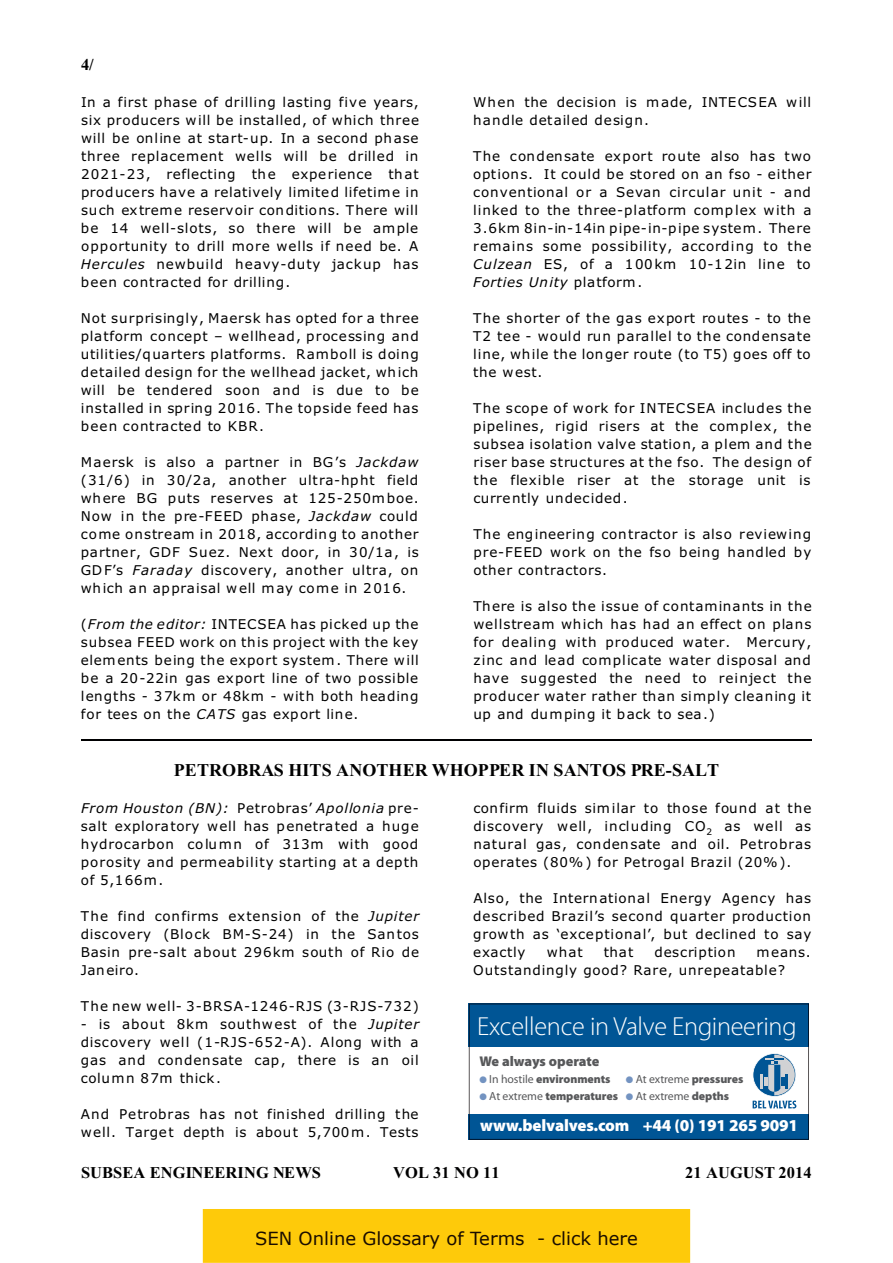
<style>
.page{position:relative;width:893px;height:1263px;background:#fff}
.page>*{position:absolute;margin:0;border:0;box-sizing:border-box;transform-origin:0 0}
.t1{font:300 26.25px "Myriad Pro";letter-spacing:-.01em;color:#fff}
.t2{font:700 18px "Times New Roman";letter-spacing:.005em;color:#000001}
.t3{font:18px "Verdana";color:#1a0d00}
.t4{font:900 16.65px "Myriad Pro";letter-spacing:-.01em;color:#fff}
.t5{font:700 16.5px "Times New Roman";letter-spacing:.005em;color:#000001}
.t6{font:900 14.1px "Myriad Pro";letter-spacing:-.005em;color:#57585a}
.t7{font:13.5px/18px "Verdana";letter-spacing:.06em;color:#000001;text-align:justify}
.t8{font:900 11.85px "Myriad Pro";letter-spacing:-.005em;color:#57585a}
.t9{font:11.85px "Myriad Pro";letter-spacing:-.005em;color:#57585a}
.s1{font-style:italic}
.s2{color:#7393c1}
.s3{font-weight:400}
.s4{font-weight:900}
</style>
<div class="page">
<div style="left:203px;top:1209px;width:487px;height:54px;background:#feca0a"></div>
<hr style="left:81px;top:739px;width:731px;height:2px;background:#000001">
<div style="left:469px;top:1003px;width:340px;height:44px;background:#005595"></div>
<svg style="left:469px;top:1114px;width:340px;height:26px;background:#005290"></svg>
<svg style="left:752px;top:1053px;width:44px;height:55px"></svg>
<p class="t5" style="left:81px;top:54px;width:14px">4/</p>
<p class="t7" style="left:81px;top:94px;width:340px">In a first phase of drilling lasting five years, six producers will be installed, of which three will be online at start-up. In a second phase three replacement wells will be drilled in 2021-23, reflecting the experience that producers have a relatively limited lifetime in such extreme reservoir conditions. There will be 14 well-slots, so there will be ample opportunity to drill more wells if need be. A <span class="s1">Hercules</span> newbuild heavy-duty jackup has been contracted for drilling.</p>
<p class="t7" style="left:81px;top:310px;width:340px">Not surprisingly, Maersk has opted for a three platform concept – wellhead, processing and utilities/quarters platforms. Ramboll is doing detailed design for the wellhead jacket, which will be tendered soon and is due to be installed in spring 2016. The topside feed has been contracted to KBR.</p>
<p class="t7" style="left:81px;top:454px;width:339px">Maersk is also a partner in BG’s <span class="s1">Jackdaw </span>(31/6) in 30/2a, another ultra-hpht field where BG puts reserves at 125-250mboe.<br>Now in the pre-FEED phase, <span class="s1">Jackdaw</span> could come onstream in 2018, according to another partner, GDF Suez. Next door, in 30/1a, is GDF’s <span class="s1">Faraday</span> discovery, another ultra, on which an appraisal well may come in 2016.</p>
<p class="t7" style="left:81px;top:616px;width:339px">(<span class="s1">From the editor:</span> INTECSEA has picked up the subsea FEED work on this project with the key elements being the export system. There will be a 20-22in gas export line of two possible lengths - 37km or 48km - with both heading for tees on the <span class="s1">CATS</span> gas export line.</p>
<p class="t7" style="left:473px;top:94px;width:339px">When the decision is made, INTECSEA will handle detailed design.</p>
<p class="t7" style="left:473px;top:148px;width:340px">The condensate export route also has two options. It could be stored on an fso - either conventional or a Sevan circular unit - and linked to the three-platform complex with a 3.6km 8in-in-14in pipe-in-pipe system. There remains some possibility, according to the <span class="s1">Culzean</span> ES, of a 100km 10-12in line to <span class="s1">Forties Unity</span> platform.</p>
<p class="t7" style="left:473px;top:310px;width:339px">The shorter of the gas export routes - to the T2 tee - would run parallel to the condensate line, while the longer route (to T5) goes off to the west.</p>
<p class="t7" style="left:473px;top:400px;width:340px">The scope of work for INTECSEA includes the pipelines, rigid risers at the complex, the subsea isolation valve station, a plem and the riser base structures at the fso. The design of the flexible riser at the storage unit is currently undecided.</p>
<p class="t7" style="left:473px;top:526px;width:339px">The engineering contractor is also reviewing pre-FEED work on the fso being handled by other contractors.</p>
<p class="t7" style="left:473px;top:598px;width:340px">There is also the issue of contaminants in the wellstream which has had an effect on plans for dealing with produced water. Mercury, zinc and lead complicate water disposal and have suggested the need to reinject the producer water rather than simply cleaning it up and dumping it back to sea.)</p>
<h2 class="t2" style="left:174px;top:758px;width:547px">PETROBRAS HITS ANOTHER WHOPPER IN SANTOS PRE-SALT</h2>
<p class="t7" style="left:81px;top:801px;width:339px"><span class="s1">From Houston (BN):</span> Petrobras’ <span class="s1">Apollonia</span> pre&shy;salt exploratory well has penetrated a huge hydrocarbon column of 313m with good porosity and permeability starting at a depth of 5,166m.</p>
<p class="t7" style="left:81px;top:909px;width:340px">The find confirms extension of the <span class="s1">Jupiter </span>discovery (Block BM-S-24) in the Santos Basin pre-salt about 296km south of Rio de Janeiro.</p>
<p class="t7" style="left:81px;top:999px;width:339px">The new well- 3-BRSA-1246-RJS (3-RJS-732)</p>
<p class="t7" style="left:81px;top:1017px;width:340px">- is about 8km southwest of the <span class="s1">Jupiter </span>discovery well (1-RJS-652-A). Along with a gas and condensate cap, there is an oil column 87m thick.</p>
<p class="t7" style="left:81px;top:1107px;width:339px">And Petrobras has not finished drilling the well. Target depth is about 5,700m. Tests</p>
<p class="t7" style="left:473px;top:801px;width:340px">confirm fluids similar to those found at the discovery well, including CO<sub>2</sub> as well as natural gas, condensate and oil. Petrobras operates (80% ) for Petrogal Brazil (20%).</p>
<p class="t7" style="left:473px;top:891px;width:340px">Also, the International Energy Agency has described Brazil’s second quarter production growth as ‘exceptional’, but declined to say exactly</p>
<p class="t7" style="left:547px;top:945px;width:37px">what</p>
<p class="t7" style="left:604px;top:945px;width:31px">that</p>
<p class="t7" style="left:654px;top:945px;width:83px">description</p>
<p class="t7" style="left:473px;top:945px;width:339px;text-indent:283px">means.<br>Outstandingly good? Rare, unrepeatable?</p>
<h1 class="t1" style="left:477px;top:1011px;width:321px">Excellence in Valve Engineering</h1>
<p class="t6" style="left:479px;top:1052px;width:122px">We always operate</p>
<p class="t8" style="left:479px;top:1071px;width:133px"><span class="s2">●</span> <span class="s3">In hostile</span> environments</p>
<p class="t8" style="left:479px;top:1088px;width:140px"><span class="s2">●</span> <span class="s3">At extreme</span> temperatures</p>
<p class="t9" style="left:626px;top:1072px;width:119px"><span class="s2">●</span> At extreme <span class="s4">pressures</span></p>
<p class="t9" style="left:626px;top:1089px;width:105px"><span class="s2">●</span> At extreme <span class="s4">depths</span></p>
<p class="t4" style="left:480px;top:1114px;width:320px">www.belvalves.com +44 (0) 191 265 9091</p>
<p class="t5" style="left:81px;top:1162px;width:242px">SUBSEA ENGINEERING NEWS</p>
<p class="t5" style="left:393px;top:1162px;width:108px">VOL 31 NO 11</p>
<p class="t5" style="left:685px;top:1162px;width:128px">21 AUGUST 2014</p>
<h2 class="t3" style="left:255px;top:1226px;width:384px">SEN Online Glossary of Terms - click here</h2>
</div>
